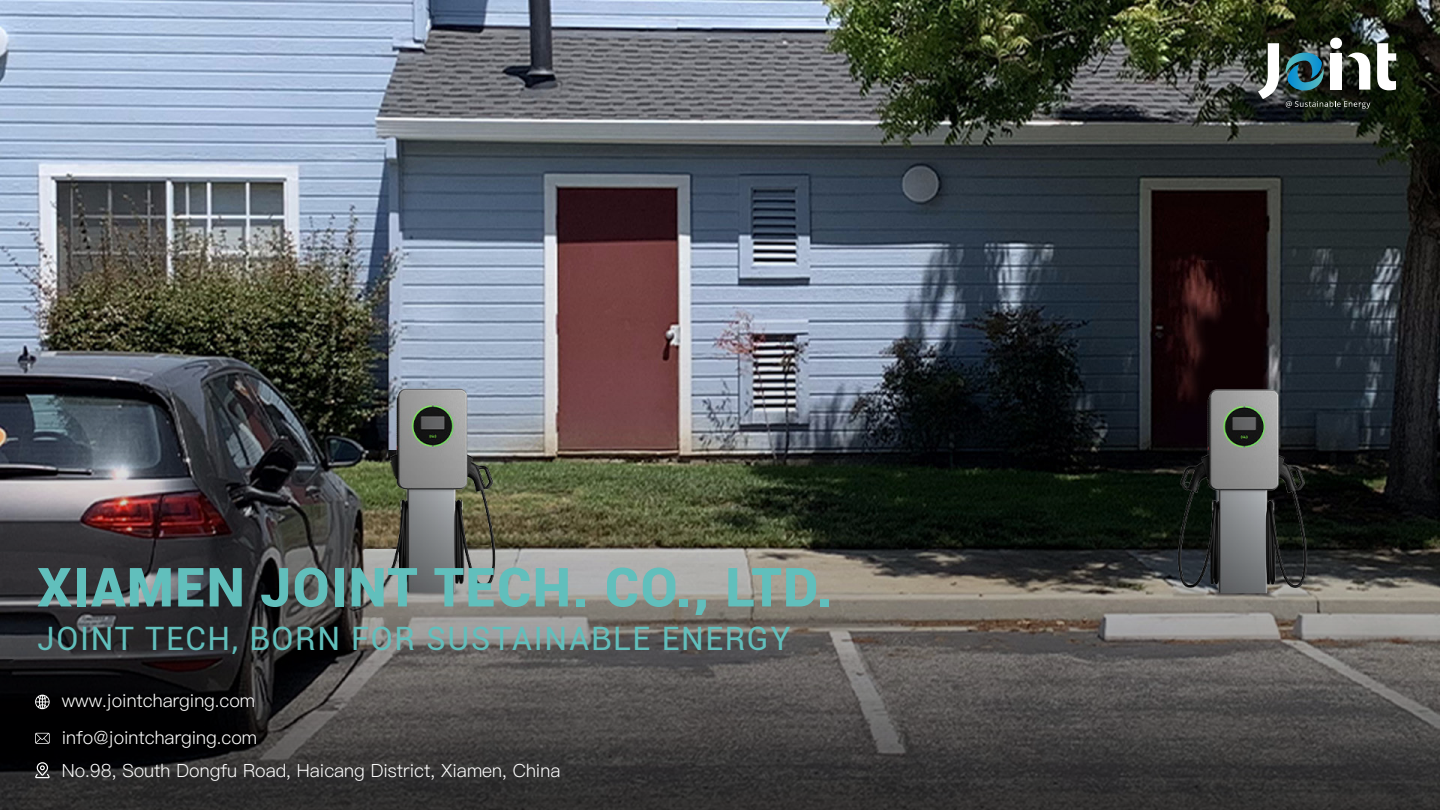
<style>
.page{position:relative;width:1440px;height:810px;background:#fff}
.page>*{position:absolute;margin:0;border:0;box-sizing:border-box;transform-origin:0 0}
.t1{font:900 54px "Roboto";letter-spacing:.025em;color:#61bfbc}
.t2{font:32.25px "Roboto";letter-spacing:.05em;color:#61bfbc}
.t3{font:300 18.15px/36.4px "Ping Fang SC";color:#fff}
</style>
<div class="page">
<img style="left:0;top:0;width:1440px;height:810px">
<svg style="left:35px;top:762px;width:15px;height:16px"></svg>
<svg style="left:35px;top:733px;width:15px;height:11px"></svg>
<svg style="left:35px;top:695px;width:15px;height:14px"></svg>
<svg style="left:1258px;top:43px;width:21px;height:56px"></svg>
<svg style="left:1377px;top:43px;width:19px;height:47px"></svg>
<svg style="left:1347px;top:53px;width:23px;height:37px"></svg>
<div style="left:1330px;top:38px;width:12px;height:11px;background:#fff;border-radius:50%"></div>
<div style="left:1330px;top:53px;width:12px;height:37px;background:#fff"></div>
<svg style="left:1286px;top:53px;width:38px;height:37px"></svg>
<svg style="left:1286px;top:101px;width:84px;height:8px"></svg>
<h1 class="t1" style="left:37px;top:549px;width:797px">XIAMEN JOINT TECH. CO., LTD.</h1>
<h2 class="t2" style="left:37px;top:616px;width:755px">JOINT TECH, BORN FOR SUSTAINABLE ENERGY</h2>
<p class="t3" style="left:62px;top:683px;width:197px">www.jointcharging.com info@jointcharging.com</p>
<p class="t3" style="left:62px;top:752px;width:500px">No.98, South Dongfu Road, Haicang District, Xiamen, China</p>
</div>
